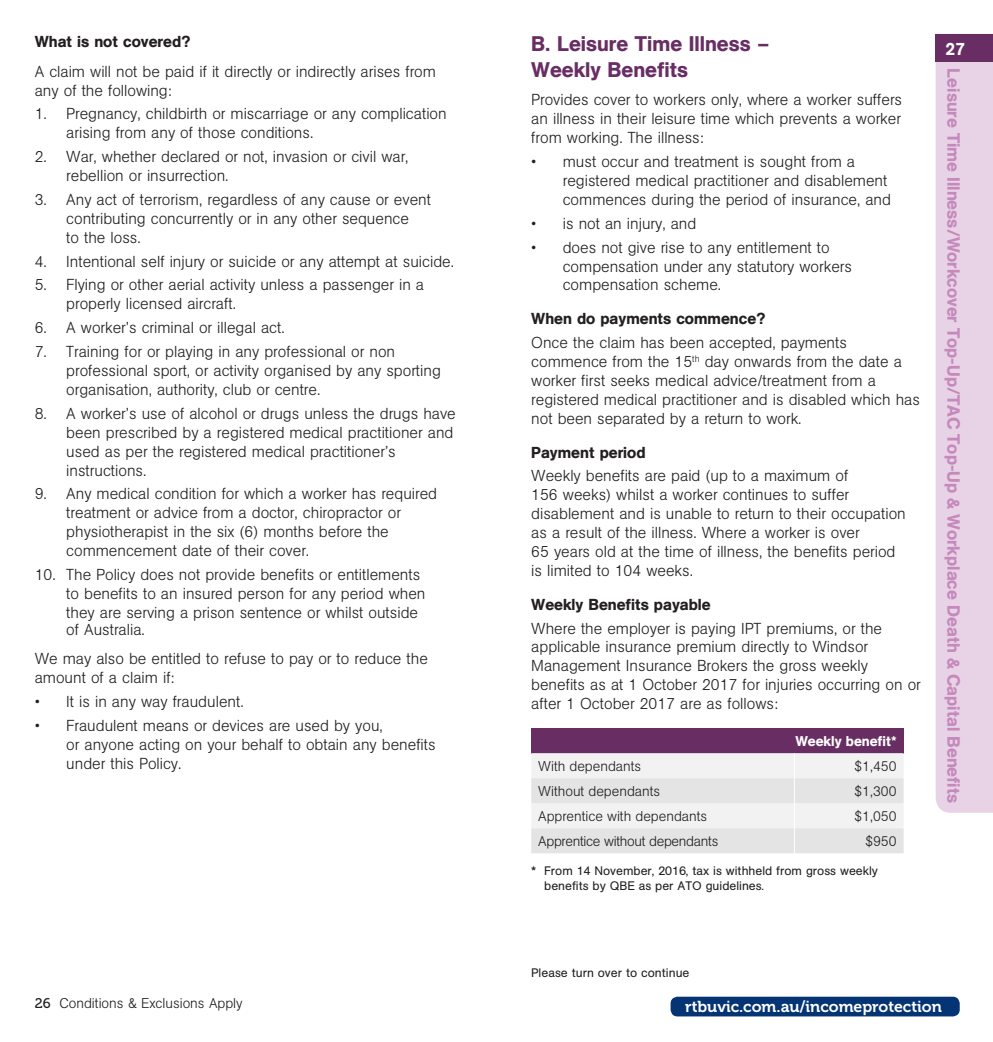
<style>
.page{position:relative;width:993px;height:1042px;background:#fff}
.page>*{position:absolute;margin:0;border:0;box-sizing:border-box;transform-origin:0 0}
.Subheading{font:500 21px/25.2px "AG Book BQ";color:#682e64}
.t1{font:500 17.5px "AG Book BQ";color:#c589bc}
.Body_Copy{font:500 17.5px "AG Book BQ";color:#fff}
.Body_Copy-2{font:300 15.75px/18.9px "AG Book BQ";color:#231f20}
.Subs_-_Black{font:300 15.75px/29.4px "AG Book BQ";color:#231f20}
.Body_Copy_-_Indents{font:300 15.75px/18.9px "AG Book BQ";color:#231f20}
.Subs_-_Black-2{font:500 15.75px "AG Book BQ";color:#231f20}
.t2{font:15.75px "Museo 700";color:#fff}
.t3{font:300 14px "AG Book BQ";color:#231f20}
.t4{font:300 14px "AG Book BQ";letter-spacing:-.02em;color:#231f20}
.t5{font:500 14px "AG Book BQ";color:#fff}
.Notes_Small{font:12.25px/14.7px "AG Book BQ";color:#231f20}
.Disclaimers{font:12.25px "AG Book BQ";color:#231f20}
.s1{font-weight:500}
.s2{font-family:"Museo 500";font-weight:400}
</style>
<div class="page">
<div style="left:531px;top:728px;width:372px;height:25px;background:#682e64"></div>
<div style="left:531px;top:753px;width:372px;height:100px;background:#eaeaeb"></div>
<div style="left:670px;top:996px;width:289px;height:20px;background:#053474;border-radius:7px"></div>
<div style="left:935px;top:61px;width:57px;height:752px;background:#e8d3e6"></div>
<div style="left:935px;top:34px;width:57px;height:27px;background:#682e64"></div>
<p class="Subs_-_Black" style="left:35px;top:27px;width:402px"><span class="s1">What is not covered?<br></span>A claim will not be paid if it directly or indirectly arises from</p>
<p class="Subs_-_Black" style="left:35px;top:75px;width:138px">any of the following:</p>
<p class="Body_Copy-2" style="left:66px;top:105px;width:382px;text-indent:-31px">1. Pregnancy, childbirth or miscarriage or any complication arising from any of those conditions.</p>
<p class="Body_Copy-2" style="left:66px;top:147px;width:344px;text-indent:-31px">2. War, whether declared or not, invasion or civil war, rebellion or insurrection.</p>
<p class="Body_Copy-2" style="left:66px;top:190px;width:366px;text-indent:-31px">3. Any act of terrorism, regardless of any cause or event contributing concurrently or in any other sequence<br>to the loss.</p>
<p class="Body_Copy-2" style="left:35px;top:252px;width:420px">4. Intentional self injury or suicide or any attempt at suicide.</p>
<p class="Body_Copy-2" style="left:66px;top:276px;width:359px;text-indent:-31px">5. Flying or other aerial activity unless a passenger in a properly licensed aircraft.</p>
<p class="Body_Copy-2" style="left:35px;top:318px;width:251px">6. A worker’s criminal or illegal act.</p>
<p class="Body_Copy-2" style="left:66px;top:342px;width:376px;text-indent:-31px">7. Training for or playing in any professional or non professional sport, or activity organised by any sporting organisation, authority, club or centre.</p>
<p class="Body_Copy-2" style="left:66px;top:404px;width:391px;text-indent:-31px">8. A worker’s use of alcohol or drugs unless the drugs have been prescribed by a registered medical practitioner and used as per the registered medical practitioner’s instructions.</p>
<p class="Body_Copy-2" style="left:66px;top:484px;width:372px;text-indent:-31px">9. Any medical condition for which a worker has required treatment or advice from a doctor, chiropractor or physiotherapist in the six (6) months before the commencement date of their cover.</p>
<p class="Body_Copy-2" style="left:66px;top:565px;width:360px;line-height:18.4px;text-indent:-31px">10. The Policy does not provide benefits or entitlements to benefits to an insured person for any period when they are serving a prison sentence or whilst outside of Australia.</p>
<p class="Body_Copy_-_Indents" style="left:35px;top:649px;width:394px">We may also be entitled to refuse to pay or to reduce the amount of a claim if:</p>
<p class="Body_Copy-2" style="left:35px;top:692px;width:210px">• It is in any way fraudulent.</p>
<p class="Body_Copy-2" style="left:66px;top:716px;width:371px;text-indent:-31px">• Fraudulent means or devices are used by you,<br>or anyone acting on your behalf to obtain any benefits under this Policy.</p>
<p class="Subheading" style="left:531px;top:31px;width:239px">B. Leisure Time Illness –<br>Weekly Benefits</p>
<p class="Body_Copy-2" style="left:531px;top:91px;width:372px;text-align:justify">Provides cover to workers only, where a worker suffers an illness in their leisure time which prevents a worker from working. The illness:</p>
<p class="Body_Copy-2" style="left:562px;top:152px;width:329px;text-indent:-32px">• must occur and treatment is sought from a registered medical practitioner and disablement commences during the period of insurance, and</p>
<p class="Body_Copy-2" style="left:531px;top:214px;width:166px">• is not an injury, and</p>
<p class="Body_Copy-2" style="left:562px;top:238px;width:291px;text-indent:-32px">• does not give rise to any entitlement to compensation under any statutory workers compensation scheme.</p>
<p class="Subs_-_Black-2" style="left:531px;top:309px;width:236px">When do payments commence?</p>
<p class="Body_Copy-2" style="left:531px;top:333px;width:390px">Once the claim has been accepted, payments commence from the 15<sup>th</sup> day onwards from the date a worker first seeks medical advice/treatment from a registered medical practitioner and is disabled which has not been separated by a return to work.</p>
<p class="Subs_-_Black-2" style="left:531px;top:442px;width:116px">Payment period</p>
<p class="Body_Copy-2" style="left:531px;top:466px;width:376px">Weekly benefits are paid (up to a maximum of<br>156 weeks) whilst a worker continues to suffer disablement and is unable to return to their occupation as a result of the illness. Where a worker is over<br>65 years old at the time of illness, the benefits period is limited to 104 weeks.</p>
<p class="Subs_-_Black-2" style="left:531px;top:594px;width:181px">Weekly Benefits payable</p>
<p class="Body_Copy-2" style="left:531px;top:619px;width:391px">Where the employer is paying IPT premiums, or the applicable insurance premium directly to Windsor Management Insurance Brokers the gross weekly benefits as at 1 October 2017 for injuries occurring on or after 1 October 2017 are as follows:</p>
<p class="t5" style="left:795px;top:733px;width:103px">Weekly benefit*</p>
<p class="t3" style="left:538px;top:758px;width:104px">With dependants</p>
<p class="t3" style="left:854px;top:758px;width:43px">$1,450</p>
<p class="t3" style="left:538px;top:783px;width:123px">Without dependants</p>
<p class="t3" style="left:854px;top:783px;width:43px">$1,300</p>
<p class="t3" style="left:538px;top:808px;width:170px">Apprentice with dependants</p>
<p class="t3" style="left:854px;top:808px;width:43px">$1,050</p>
<p class="t4" style="left:538px;top:833px;width:182px">Apprentice without dependants</p>
<p class="t3" style="left:865px;top:833px;width:33px">$950</p>
<p class="Notes_Small" style="left:544px;top:864px;width:335px;text-indent:-13px">* From 14 November, 2016, tax is withheld from gross weekly benefits by QBE as per ATO guidelines.</p>
<p class="Body_Copy" style="left:945px;top:38px;width:21px">27</p>
<p class="t1" style="left:963px;top:68px;width:736px;rotate:90deg">Leisure Time Illness/Workcover Top-Up/TAC Top-Up &amp; Workplace Death &amp; Capital Benefits</p>
<p class="Disclaimers" style="left:531px;top:966px;width:160px">Please turn over to continue</p>
<p class="t3" style="left:35px;top:995px;width:209px"><span class="s2">26</span> Conditions &amp; Exclusions Apply</p>
<p class="t2" style="left:685px;top:997px;width:258px">rtbuvic.com.au/incomeprotection</p>
</div>
